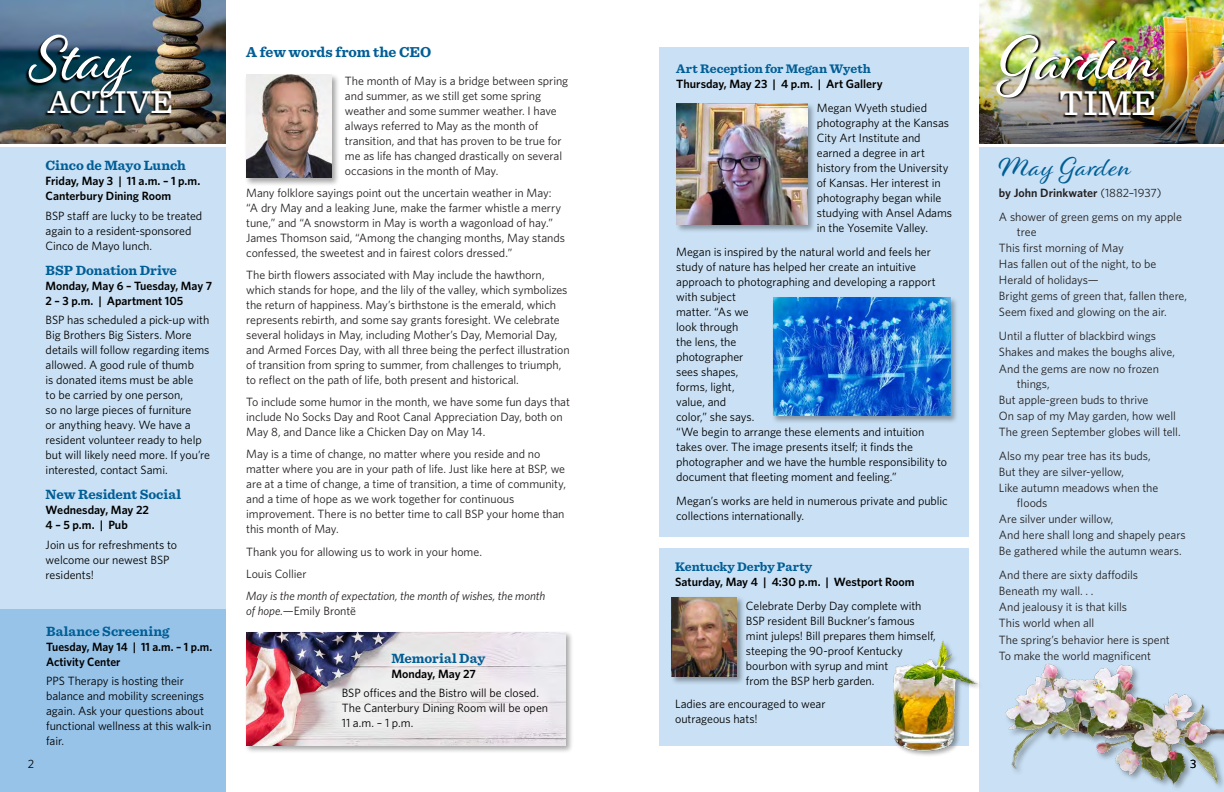
<style>
.page{position:relative;width:1224px;height:792px;background:#fff}
.page>*{position:absolute;margin:0;border:0;box-sizing:border-box;transform-origin:0 0}
.t1{font:65.7px "Alisha";color:#fff}
.t2{font:65px "Alisha";color:#fff}
.t3{font:500 36px "Sentinel";color:#fff}
.t4{font:500 33px "Sentinel";letter-spacing:-.01em;color:#fff}
.t5{font:28px "Alisha";letter-spacing:.035em;color:#005e96}
.t6{font:700 15px "Sentinel";color:#005e96}
.t7{font:700 14px "Sentinel";color:#005e96}
.t8{font:700 13px "Sentinel";color:#005e96}
.t9{font:12px/15px "Whitney";letter-spacing:-.005em;color:#242021}
.t10{font:12px/15px "Whitney";letter-spacing:-.005em;color:#000}
.t11{font:600 12px/15px "Whitney";color:#000}
.t12{font:italic 12px/15px "Whitney";letter-spacing:-.005em;color:#242021}
.s1{font-style:normal}
.s2{font-style:italic}
.s3{font-weight:400}
.s4{font-weight:600}
</style>
<div class="page">
<div style="left:0;top:148px;width:226px;height:644px;background:#cae1f5"></div>
<div style="left:979px;top:148px;width:245px;height:644px;background:#cae1f5"></div>
<div style="left:244px;top:73px;width:96px;height:113px;background:#000;opacity:.35"></div>
<img style="left:246px;top:75px;width:85px;height:103px">
<img style="left:979px;top:0;width:245px;height:60px">
<img style="left:979px;top:60px;width:245px;height:84px">
<img style="left:997px;top:34px;width:165px;height:65px">
<img style="left:1058px;top:92px;width:96px;height:26px">
<img style="left:0;top:0;width:226px;height:92px">
<img style="left:0;top:92px;width:226px;height:52px">
<svg style="left:44px;top:91px;width:127px;height:25px;background:#304047"></svg>
<svg style="left:25px;top:35px;width:107px;height:66px;background:#193d4e"></svg>
<div style="left:659px;top:47px;width:309px;height:489px;background:#cae1f5"></div>
<div style="left:675px;top:102px;width:141px;height:131px;background:#000;opacity:.35"></div>
<img style="left:677px;top:104px;width:131px;height:121px">
<div style="left:772px;top:296px;width:186px;height:128px;background:#000;opacity:.35"></div>
<img style="left:773px;top:298px;width:177px;height:118px">
<div style="left:659px;top:548px;width:309px;height:197px;background:#cae1f5"></div>
<div style="left:670px;top:595px;width:75px;height:90px;background:#000;opacity:.35"></div>
<img style="left:672px;top:597px;width:65px;height:80px">
<img style="left:870px;top:607px;width:109px;height:149px">
<img style="left:1005px;top:663px;width:219px;height:126px">
<div style="left:0;top:610px;width:226px;height:182px;background:#97c3e9"></div>
<div style="left:244px;top:630px;width:330px;height:124px;background:#000;opacity:.35"></div>
<img style="left:246px;top:632px;width:319px;height:113px">
<svg style="left:334px;top:650px;width:219px;height:82px;background:#e5e3e6"></svg>
<h2 class="t2" style="left:28px;top:19px;width:107px">Stay</h2>
<h1 class="t1" style="left:998px;top:19px;width:160px">Garden</h1>
<p class="t6" style="left:246px;top:40px;width:187px">A few words from the CEO</p>
<p class="t9" style="left:345px;top:73px;width:225px">The month of May is a bridge between spring and summer, as we still get some spring weather and some summer weather. I have always referred to May as the month of transition, and that has proven to be true for me as life has changed drastically on several occasions in the month of May.</p>
<p class="t9" style="left:246px;top:185px;width:320px">Many folklore sayings point out the uncertain weather in May: “A dry May and a leaking June, make the farmer whistle a merry tune,” and “A snowstorm in May is worth a wagonload of hay.” James Thomson said, “Among the changing months, May stands confessed, the sweetest and in fairest colors dressed.”</p>
<p class="t9" style="left:246px;top:267px;width:325px">The birth flowers associated with May include the hawthorn, which stands for hope, and the lily of the valley, which symbolizes the return of happiness. May’s birthstone is the emerald, which represents rebirth, and some say grants foresight. We celebrate several holidays in May, including Mother’s Day, Memorial Day, and Armed Forces Day, with all three being the perfect illustration of transition from spring to summer, from challenges to triumph, to reflect on the path of life, both present and historical.</p>
<p class="t9" style="left:246px;top:394px;width:325px">To include some humor in the month, we have some fun days that include No Socks Day and Root Canal Appreciation Day, both on<br>May 8, and Dance like a Chicken Day on May 14.</p>
<p class="t9" style="left:246px;top:446px;width:321px">May is a time of change, no matter where you reside and no matter where you are in your path of life. Just like here at BSP, we are at a time of change, a time of transition, a time of community, and a time of hope as we work together for continuous improvement. There is no better time to call BSP your home than this month of May.</p>
<p class="t9" style="left:246px;top:540px;width:237px;line-height:22.2px">Thank you for allowing us to work in your home.<br>Louis Collier</p>
<p class="t12" style="left:246px;top:588px;width:301px">May is the month of expectation, the month of wishes, the month of hope.<span class="s1">—Emily Brontë</span></p>
<p class="t8" style="left:676px;top:58px;width:196px">Art Reception for Megan Wyeth</p>
<p class="t11" style="left:817px;top:71px;width:112px;line-height:24px;text-indent:-141px">Thursday, May 23 | 4 p.m. <span class="s2">|</span> Art Gallery<br><span class="s3">Megan Wyeth studied</span></p>
<p class="t10" style="left:817px;top:115px;width:137px">photography at the Kansas<br>City Art Institute and earned a degree in art history from the University of Kansas. Her interest in photography began while studying with Ansel Adams in the Yosemite Valley.</p>
<p class="t10" style="left:676px;top:244px;width:273px">Megan is inspired by the natural world and feels her study of nature has helped her create an intuitive approach to photographing and developing a rapport with subject<br>matter. “As we<br>look through<br>the lens, the<br>photographer<br>sees shapes,<br>forms, light,<br>value, and<br>color,” she says.<br>“We begin to arrange these elements and intuition takes over. The image presents itself; it finds the photographer and we have the humble responsibility to document that fleeting moment and feeling.”</p>
<p class="t10" style="left:676px;top:493px;width:273px">Megan’s works are held in numerous private and public collections internationally.</p>
<h3 class="t4" style="left:48px;top:77px;width:126px">ACTIVE</h3>
<h3 class="t3" style="left:1059px;top:76px;width:98px">TIME</h3>
<h3 class="t5" style="left:999px;top:150px;width:134px">May Garden</h3>
<p class="t9" style="left:999px;top:181px;width:184px;line-height:24px"><span class="s4">by John Drinkwater</span> (1882–1937)<br>A shower of green gems on my apple</p>
<p class="t9" style="left:999px;top:223px;width:190px;line-height:16.1px;text-indent:18px">tree<br>This first morning of May<br>Has fallen out of the night, to be<br>Herald of holidays—<br>Bright gems of green that, fallen there,<br>Seem fixed and glowing on the air.</p>
<p class="t9" style="left:999px;top:328px;width:177px;line-height:16.1px">Until a flutter of blackbird wings<br>Shakes and makes the boughs alive,<br>And the gems are now no frozen</p>
<p class="t9" style="left:999px;top:375px;width:183px;line-height:16.1px;text-indent:18px">things,<br>But apple-green buds to thrive<br>On sap of my May garden, how well<br>The green September globes will tell.</p>
<p class="t9" style="left:999px;top:447px;width:161px;line-height:16.1px">Also my pear tree has its buds,<br>But they are silver-yellow,<br>Like autumn meadows when the</p>
<p class="t9" style="left:999px;top:494px;width:188px;line-height:16.1px;text-indent:18px">floods<br>Are silver under willow,<br>And here shall long and shapely pears<br>Be gathered while the autumn wears.</p>
<p class="t9" style="left:999px;top:567px;width:172px;line-height:16.1px">And there are sixty daffodils<br>Beneath my wall. . .<br>And jealousy it is that kills<br>This world when all<br>The spring’s behavior here is spent<br>To make the world magnificent</p>
<p class="t7" style="left:46px;top:155px;width:142px">Cinco de Mayo Lunch</p>
<p class="t11" style="left:46px;top:173px;width:156px">Friday, May 3 | 11 a.m. – 1 p.m.<br>Canterbury Dining Room</p>
<p class="t10" style="left:46px;top:208px;width:158px">BSP staff are lucky to be treated again to a resident-sponsored<br>Cinco de Mayo lunch.</p>
<p class="t7" style="left:46px;top:259px;width:133px">BSP Donation Drive</p>
<p class="t11" style="left:46px;top:278px;width:168px">Monday, May 6 – Tuesday, May 7<br>2 – 3 p.m. | Apartment 105</p>
<p class="t10" style="left:46px;top:312px;width:166px">BSP has scheduled a pick-up with<br>Big Brothers Big Sisters. More details will follow regarding items allowed. A good rule of thumb<br>is donated items must be able<br>to be carried by one person,<br>so no large pieces of furniture<br>or anything heavy. We have a resident volunteer ready to help but will likely need more. If you’re interested, contact Sami.</p>
<p class="t7" style="left:46px;top:484px;width:137px">New Resident Social</p>
<p class="t11" style="left:46px;top:502px;width:105px">Wednesday, May 22<br>4 – 5 p.m. | Pub</p>
<p class="t10" style="left:46px;top:537px;width:133px">Join us for refreshments to welcome our newest BSP residents!</p>
<p class="t8" style="left:675px;top:557px;width:139px">Kentucky Derby Party</p>
<p class="t11" style="left:746px;top:570px;width:177px;line-height:24px;text-indent:-71px">Saturday, May 4 | 4:30 p.m. <span class="s2">|</span> Westport Room<br><span class="s3">Celebrate Derby Day complete with</span></p>
<p class="t10" style="left:746px;top:613px;width:192px">BSP resident Bill Buckner’s famous mint juleps! Bill prepares them himself, steeping the 90-proof Kentucky bourbon with syrup and mint<br>from the BSP herb garden.</p>
<p class="t10" style="left:675px;top:696px;width:152px">Ladies are encouraged to wear outrageous hats!</p>
<p class="t7" style="left:46px;top:620px;width:125px">Balance Screening</p>
<p class="t11" style="left:46px;top:639px;width:168px">Tuesday, May 14 | 11 a.m. – 1 p.m.<br>Activity Center</p>
<p class="t10" style="left:46px;top:673px;width:167px">PPS Therapy is hosting their balance and mobility screenings again. Ask your questions about functional wellness at this walk-in fair.</p>
<p class="t7" style="left:391px;top:647px;width:95px">Memorial Day</p>
<p class="t11" style="left:391px;top:666px;width:86px">Monday, May 27</p>
<p class="t10" style="left:342px;top:686px;width:208px">BSP offices and the Bistro will be closed.<br>The Canterbury Dining Room will be open<br>11 a.m. – 1 p.m.</p>
<p class="t10" style="left:28px;top:756px;width:8px">2</p>
<p class="t10" style="left:1190px;top:756px;width:8px">3</p>
</div>
